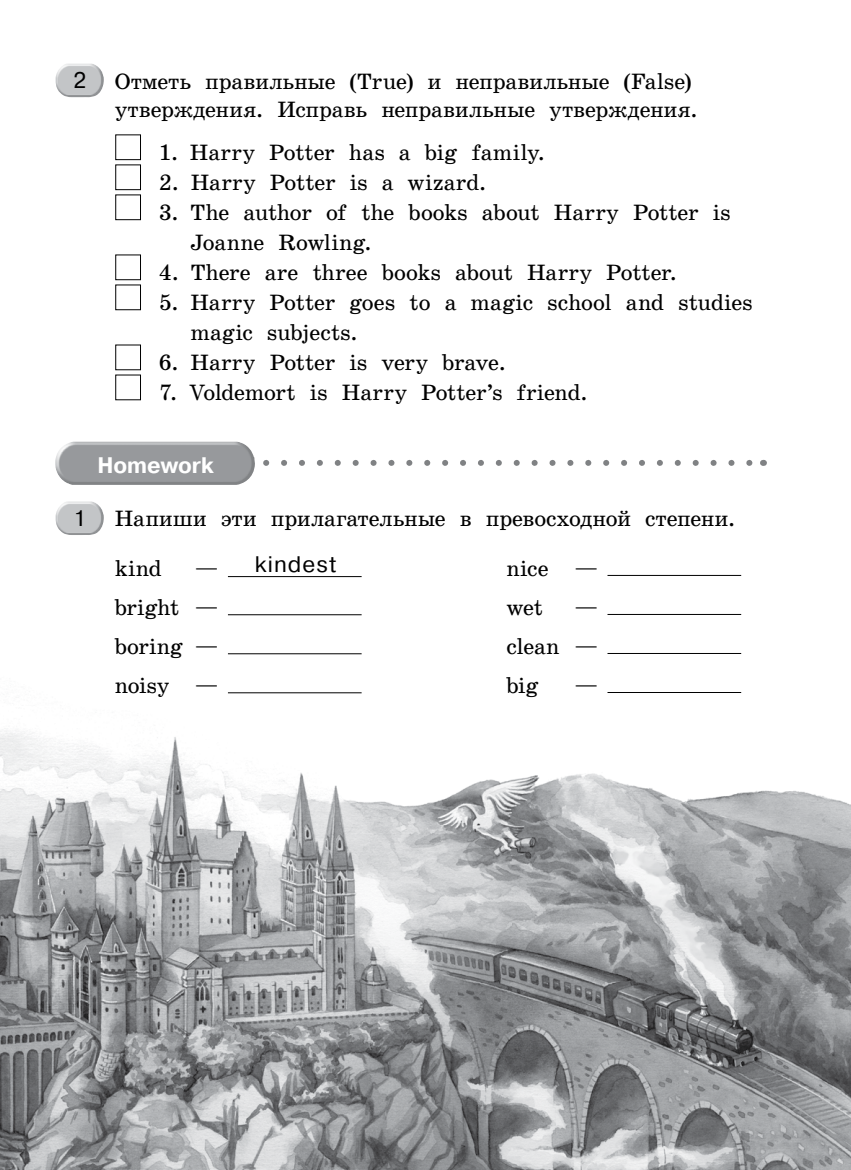
<style>
.page{position:relative;width:851px;height:1170px;background:#fff}
.page>*{position:absolute;margin:0;border:0;box-sizing:border-box;transform-origin:0 0}
.t1{font:22.5px/39px "School Book AC";letter-spacing:-.005em;color:#000}
.t2{font:22.5px "Pragmatica Bold C";color:#fff}
.t3{font:22.5px "Pragmatica Book C";color:#000}
.s1{font-family:"Pragmatica Book C"}
</style>
<div class="page">
<img style="left:0;top:653px;width:850px;height:516px">
<hr style="left:228px;top:576px;width:133px;height:1px;background:#000">
<hr style="left:228px;top:614px;width:133px;height:1px;background:#000">
<hr style="left:228px;top:653px;width:133px;height:1px;background:#000">
<hr style="left:228px;top:692px;width:133px;height:1px;background:#000">
<hr style="left:607px;top:575px;width:134px;height:1px;background:#000">
<hr style="left:607px;top:614px;width:134px;height:1px;background:#000">
<hr style="left:607px;top:653px;width:134px;height:1px;background:#000">
<hr style="left:607px;top:692px;width:134px;height:1px;background:#000">
<img style="left:56px;top:64px;width:48px;height:33px">
<div style="left:115px;top:134px;width:26px;height:26px;border:1px solid #000"></div>
<div style="left:115px;top:164px;width:26px;height:26px;border:1px solid #000"></div>
<div style="left:115px;top:194px;width:26px;height:26px;border:1px solid #000"></div>
<div style="left:115px;top:254px;width:26px;height:26px;border:1px solid #000"></div>
<div style="left:115px;top:284px;width:26px;height:26px;border:1px solid #000"></div>
<div style="left:115px;top:344px;width:26px;height:26px;border:1px solid #000"></div>
<div style="left:115px;top:374px;width:26px;height:26px;border:1px solid #000"></div>
<svg style="left:266px;top:460px;width:487px;height:6px"></svg>
<img style="left:55px;top:441px;width:200px;height:44px">
<img style="left:56px;top:501px;width:48px;height:34px">
<p class="t3" style="left:73px;top:68px;width:14px">2</p>
<p class="t1" style="left:115px;top:67px;width:584px;line-height:28.5px">Отметь правильные (True) и неправильные (False) утверждения. Исправь неправильные утверждения.</p>
<p class="t1" style="left:159px;top:133px;width:388px">1. Harry Potter has a big family.</p>
<p class="t1" style="left:159px;top:163px;width:329px">2. Harry Potter is a wizard.</p>
<p class="t1" style="left:190px;top:198px;width:541px;line-height:30px;text-indent:-32px">3. The author of the books about Harry Potter is<br>Joanne Rowling.</p>
<p class="t1" style="left:159px;top:253px;width:520px">4. There are three books about Harry Potter.</p>
<p class="t1" style="left:190px;top:288px;width:563px;line-height:30px;text-indent:-32px">5. Harry Potter goes to a magic school and studies magic subjects.</p>
<p class="t1" style="left:159px;top:343px;width:349px">6. Harry Potter is very brave.</p>
<p class="t1" style="left:159px;top:373px;width:430px">7. Voldemort is Harry Potter’s friend.</p>
<p class="t2" style="left:97px;top:452px;width:118px">Homework</p>
<p class="t3" style="left:73px;top:506px;width:14px">1</p>
<p class="t1" style="left:115px;top:499px;width:622px">Напиши эти прилагательные в превосходной степени.</p>
<p class="t1" style="left:115px;top:543px;width:223px;line-height:43px;text-indent:80px">— <span class="s1">kindest </span>bright —</p>
<p class="t1" style="left:115px;top:627px;width:105px">boring — noisy —</p>
<p class="t1" style="left:115px;top:549px;width:49px">kind</p>
<p class="t1" style="left:506px;top:549px;width:93px">nice — wet</p>
<p class="t1" style="left:506px;top:588px;width:93px;text-align:justify;text-indent:68px">— clean — big</p>
<p class="t1" style="left:574px;top:666px;width:25px">—</p>
</div>
